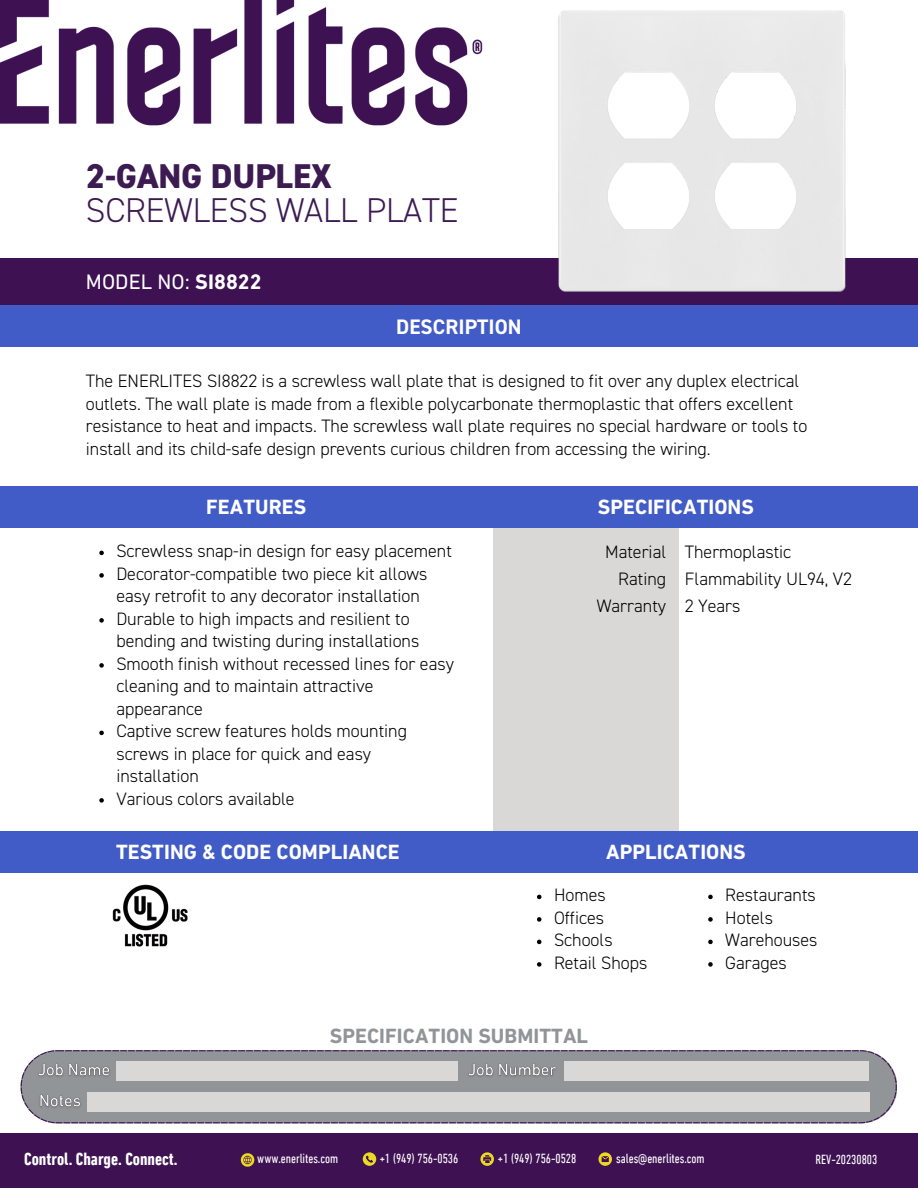
<style>
.page{position:relative;width:918px;height:1188px;background:#fff}
.page>*{position:absolute;margin:0;border:0;box-sizing:border-box;transform-origin:0 0}
.t1{font:300 34.5px "DIN2014";letter-spacing:-.005em;color:#3c1a52}
.t2{font:800 34.5px "DIN2014";letter-spacing:-.005em;color:#3c1a52}
.t3{font:21.3px "DIN Next LT Pro";letter-spacing:.005em;color:#fff}
.t4{font:700 21px "DIN Next LT Pro";letter-spacing:.005em;color:#fff}
.t5{font:700 21px "DIN Next LT Pro";letter-spacing:.005em;color:#919597}
.t6{font:700 21px "DIN2014";letter-spacing:.005em;color:#fff}
.t7{font:300 18px/22.5px "DIN2014";color:#000}
.t8{font:700 condensed 18px "DIN Next LT Pro";color:#fff}
.t9{font:condensed 13.5px "DIN Next LT Pro";letter-spacing:-.005em;color:#fff}
.s1{font-weight:700}
</style>
<div class="page">
<div style="left:0;top:258px;width:918px;height:52px;background:#3d1152"></div>
<div style="left:0;top:305px;width:918px;height:42px;background:#425cc7"></div>
<div style="left:493px;top:521px;width:185px;height:316px;background:#d9d8d6"></div>
<img style="left:0;top:0;width:483px;height:126px">
<div style="left:0;top:486px;width:918px;height:42px;background:#425cc7"></div>
<div style="left:0;top:831px;width:918px;height:42px;background:#425cc7"></div>
<img style="left:112px;top:884px;width:76px;height:63px">
<img style="left:558px;top:10px;width:288px;height:282px">
<svg style="left:537px;top:895px;width:4px;height:4px"></svg>
<svg style="left:537px;top:917px;width:4px;height:5px"></svg>
<svg style="left:537px;top:940px;width:4px;height:4px"></svg>
<svg style="left:537px;top:962px;width:4px;height:5px"></svg>
<svg style="left:708px;top:895px;width:5px;height:4px"></svg>
<svg style="left:708px;top:917px;width:5px;height:5px"></svg>
<svg style="left:708px;top:940px;width:5px;height:4px"></svg>
<svg style="left:708px;top:962px;width:5px;height:5px"></svg>
<svg style="left:99px;top:551px;width:5px;height:4px"></svg>
<svg style="left:99px;top:573px;width:5px;height:5px"></svg>
<svg style="left:99px;top:618px;width:5px;height:5px"></svg>
<svg style="left:99px;top:663px;width:5px;height:5px"></svg>
<svg style="left:99px;top:731px;width:5px;height:4px"></svg>
<svg style="left:99px;top:798px;width:5px;height:5px"></svg>
<div style="left:0;top:1133px;width:918px;height:55px;background:#3d1152"></div>
<svg style="left:21px;top:1050px;width:876px;height:73px;background:#929499"></svg>
<div style="left:117px;top:1061px;width:341px;height:20px;background:#d9d8d6"></div>
<svg style="left:598px;top:1152px;width:14px;height:14px"></svg>
<svg style="left:241px;top:1153px;width:13px;height:14px"></svg>
<svg style="left:363px;top:1152px;width:13px;height:14px"></svg>
<svg style="left:480px;top:1152px;width:14px;height:14px"></svg>
<div style="left:564px;top:1061px;width:305px;height:20px;background:#d9d8d6"></div>
<div style="left:87px;top:1093px;width:782px;height:19px;background:#d9d8d6"></div>
<img style="left:33px;top:1058px;width:81px;height:28px">
<img style="left:463px;top:1058px;width:99px;height:28px">
<img style="left:34px;top:1089px;width:51px;height:28px">
<p class="t2" style="left:86px;top:161px;width:248px">2-GANG DUPLEX</p>
<p class="t1" style="left:86px;top:195px;width:374px">SCREWLESS WALL PLATE</p>
<p class="t3" style="left:86px;top:273px;width:177px">MODEL NO: <span class="s1">SI8822</span></p>
<p class="t6" style="left:396px;top:318px;width:127px">DESCRIPTION</p>
<p class="t7" style="left:86px;top:371px;width:723px">The ENERLITES SI8822 is a screwless wall plate that is designed to fit over any duplex electrical outlets. The wall plate is made from a flexible polycarbonate thermoplastic that offers excellent resistance to heat and impacts. The screwless wall plate requires no special hardware or tools to install and its child-safe design prevents curious children from accessing the wiring.</p>
<p class="t4" style="left:206px;top:498px;width:102px">FEATURES</p>
<p class="t4" style="left:598px;top:498px;width:158px">SPECIFICATIONS</p>
<p class="t7" style="left:116px;top:541px;width:337px">Screwless snap-in design for easy placement</p>
<p class="t7" style="left:116px;top:564px;width:313px">Decorator-compatible two piece kit allows easy retrofit to any decorator installation</p>
<p class="t7" style="left:116px;top:609px;width:304px">Durable to high impacts and resilient to bending and twisting during installations</p>
<p class="t7" style="left:116px;top:654px;width:339px">Smooth finish without recessed lines for easy cleaning and to maintain attractive appearance</p>
<p class="t7" style="left:116px;top:721px;width:292px">Captive screw features holds mounting screws in place for quick and easy installation</p>
<p class="t7" style="left:116px;top:789px;width:180px">Various colors available</p>
<p class="t7" style="left:605px;top:542px;width:63px">Material</p>
<p class="t7" style="left:618px;top:569px;width:49px">Rating</p>
<p class="t7" style="left:597px;top:596px;width:71px">Warranty</p>
<p class="t7" style="left:685px;top:542px;width:108px">Thermoplastic</p>
<p class="t7" style="left:685px;top:569px;width:169px">Flammability UL94, V2</p>
<p class="t7" style="left:685px;top:596px;width:57px">2 Years</p>
<p class="t4" style="left:116px;top:843px;width:285px">TESTING &amp; CODE COMPLIANCE</p>
<p class="t4" style="left:606px;top:843px;width:141px">APPLICATIONS</p>
<p class="t7" style="left:554px;top:885px;width:53px">Homes</p>
<p class="t7" style="left:554px;top:908px;width:52px">Offices</p>
<p class="t7" style="left:554px;top:930px;width:60px">Schools</p>
<p class="t7" style="left:554px;top:953px;width:95px">Retail Shops</p>
<p class="t7" style="left:725px;top:885px;width:92px">Restaurants</p>
<p class="t7" style="left:725px;top:908px;width:49px">Hotels</p>
<p class="t7" style="left:725px;top:930px;width:94px">Warehouses</p>
<p class="t7" style="left:725px;top:953px;width:63px">Garages</p>
<p class="t5" style="left:330px;top:1027px;width:260px">SPECIFICATION SUBMITTAL</p>
<p class="t8" style="left:24px;top:1151px;width:155px">Control. Charge. Connect.</p>
<p class="t9" style="left:257px;top:1153px;width:82px">www.enerlites.com</p>
<p class="t9" style="left:380px;top:1153px;width:80px">+1 (949) 756-0536</p>
<p class="t9" style="left:498px;top:1153px;width:80px">+1 (949) 756-0528</p>
<p class="t9" style="left:616px;top:1153px;width:90px">sales@enerlites.com</p>
<p class="t9" style="left:816px;top:1154px;width:63px">REV-20230803</p>
</div>
